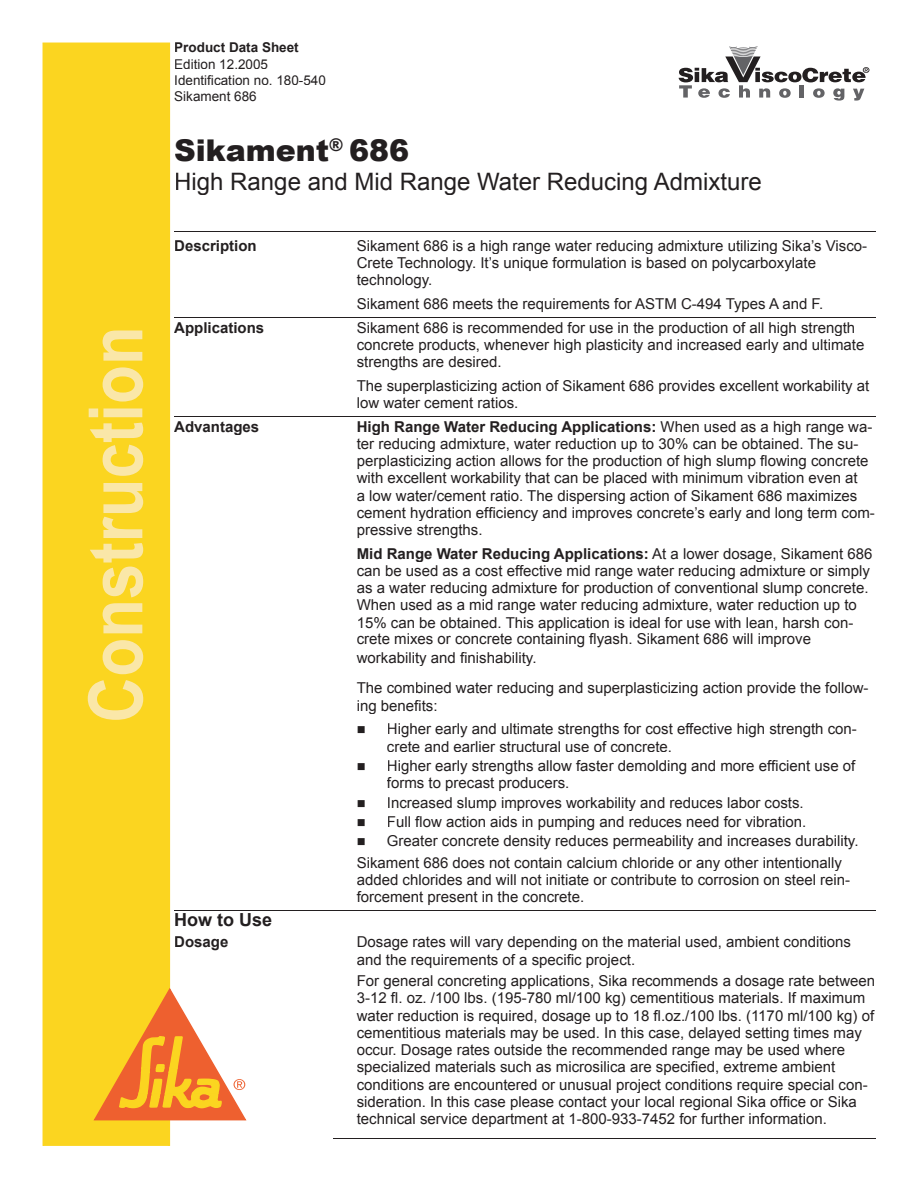
<style>
.page{position:relative;width:918px;height:1188px;background:#fff}
.page>*{position:absolute;margin:0;border:0;box-sizing:border-box;transform-origin:0 0}
.t1{font:700 75px "Arial";color:#fae7a8;scale:.85 1}
.t2{font:900 30px "Arial";color:#231f20}
.t3{font:24px "Arial";color:#231f20}
.t4{font:700 18px "Arial";color:#231f20}
.t5{font:15px/17.2px "Arial";color:#231f20}
.t6{font:700 15px "Arial";color:#231f20}
.t7{font:13.5px/16.2px "Arial";color:#231f20}
.t8{font:700 13.5px "Arial";color:#231f20}
.s1{font-weight:700}
</style>
<div class="page">
<hr style="left:174px;top:231px;width:702px;height:1px;background:#231f20">
<div style="left:43px;top:43px;width:127px;height:1103px;background:#fbd520"></div>
<svg style="left:94px;top:988px;width:152px;height:132px"></svg>
<hr style="left:174px;top:317px;width:702px;height:1px;background:#231f20">
<hr style="left:174px;top:416px;width:702px;height:1px;background:#231f20">
<hr style="left:174px;top:910px;width:702px;height:1px;background:#231f20">
<hr style="left:334px;top:1138px;width:542px;height:1px;background:#231f20">
<svg style="left:679px;top:46px;width:190px;height:55px"></svg>
<h1 class="t1" style="left:67px;top:723px;width:468px;rotate:-90deg">Construction</h1>
<p class="t8" style="left:174px;top:39px;width:126px">Product Data Sheet</p>
<p class="t7" style="left:174px;top:56px;width:153px">Edition 12.2005<br>Identification no. 180-540<br>Sikament 686</p>
<h2 class="t2" style="left:174px;top:128px;width:236px">Sikament<sup>®</sup> 686</h2>
<h3 class="t3" style="left:174px;top:165px;width:589px">High Range and Mid Range Water Reducing Admixture</h3>
<p class="t6" style="left:174px;top:236px;width:84px">Description</p>
<p class="t5" style="left:357px;top:237px;width:512px">Sikament 686 is a high range water reducing admixture utilizing Sika’s Visco-<br>Crete Technology. It’s unique formulation is based on polycarboxylate technology.</p>
<p class="t5" style="left:357px;top:295px;width:468px">Sikament 686 meets the requirements for ASTM C-494 Types A and F.</p>
<p class="t6" style="left:174px;top:317px;width:92px">Applications</p>
<p class="t5" style="left:357px;top:319px;width:509px">Sikament 686 is recommended for use in the production of all high strength concrete products, whenever high plasticity and increased early and ultimate strengths are desired.</p>
<p class="t5" style="left:357px;top:377px;width:514px">The superplasticizing action of Sikament 686 provides excellent workability at low water cement ratios.</p>
<p class="t6" style="left:174px;top:416px;width:87px">Advantages</p>
<p class="t5" style="left:357px;top:418px;width:520px"><span class="s1">High Range Water Reducing Applications:</span> When used as a high range wa&shy;ter reducing admixture, water reduction up to 30% can be obtained. The su&shy;perplasticizing action allows for the production of high slump flowing concrete with excellent workability that can be placed with minimum vibration even at<br>a low water/cement ratio. The dispersing action of Sikament 686 maximizes cement hydration efficiency and improves concrete’s early and long term com&shy;pressive strengths.</p>
<p class="t5" style="left:357px;top:545px;width:517px"><span class="s1">Mid Range Water Reducing Applications:</span> At a lower dosage, Sikament 686 can be used as a cost effective mid range water reducing admixture or simply as a water reducing admixture for production of conventional slump concrete.<br>When used as a mid range water reducing admixture, water reduction up to 15% can be obtained. This application is ideal for use with lean, harsh con&shy;crete mixes or concrete containing flyash. Sikament 686 will improve</p>
<p class="t5" style="left:357px;top:642px;width:513px;line-height:30.8px">workability and finishability.<br>The combined water reducing and superplasticizing action provide the follow-</p>
<p class="t5" style="left:357px;top:697px;width:82px">ing benefits:</p>
<p class="t5" style="left:387px;top:721px;width:471px;text-indent:-30px">■ Higher early and ultimate strengths for cost effective high strength con&shy;crete and earlier structural use of concrete.</p>
<p class="t5" style="left:387px;top:757px;width:470px;text-indent:-30px">■ Higher early strengths allow faster demolding and more efficient use of forms to precast producers.</p>
<p class="t5" style="left:357px;top:794px;width:449px">■ Increased slump improves workability and reduces labor costs.</p>
<p class="t5" style="left:357px;top:813px;width:451px">■ Full flow action aids in pumping and reduces need for vibration.</p>
<p class="t5" style="left:357px;top:830px;width:503px;line-height:21.6px">■ Greater concrete density reduces permeability and increases durability.<br>Sikament 686 does not contain calcium chloride or any other intentionally</p>
<p class="t5" style="left:357px;top:871px;width:495px">added chlorides and will not initiate or contribute to corrosion on steel rein&shy;forcement present in the concrete.</p>
<p class="t4" style="left:174px;top:908px;width:100px">How to Use</p>
<p class="t6" style="left:174px;top:932px;width:56px">Dosage</p>
<p class="t5" style="left:357px;top:934px;width:496px">Dosage rates will vary depending on the material used, ambient conditions and the requirements of a specific project.</p>
<p class="t5" style="left:357px;top:972px;width:520px">For general concreting applications, Sika recommends a dosage rate between 3-12 fl. oz. /100 lbs. (195-780 ml/100 kg) cementitious materials. If maximum water reduction is required, dosage up to 18 fl.oz./100 lbs. (1170 ml/100 kg) of cementitious materials may be used. In this case, delayed setting times may occur. Dosage rates outside the recommended range may be used where specialized materials such as microsilica are specified, extreme ambient conditions are encountered or unusual project conditions require special con&shy;sideration. In this case please contact your local regional Sika office or Sika technical service department at 1-800-933-7452 for further information.</p>
</div>
